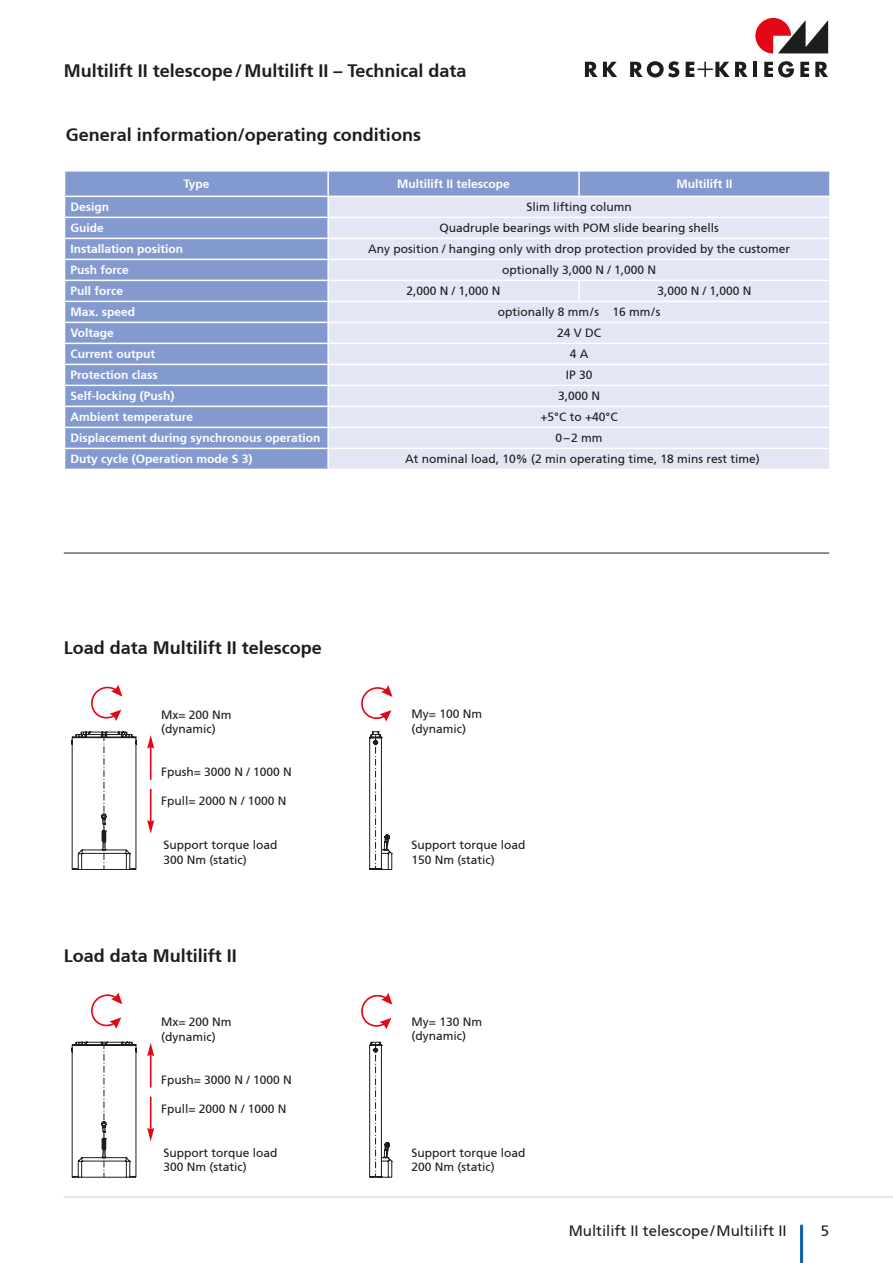
<style>
.page{position:relative;width:893px;height:1263px;background:#fff}
.page>*{position:absolute;margin:0;border:0;box-sizing:border-box;transform-origin:0 0}
.Überschrift_12P{font:700 18px "Frutiger";color:#1d1d1b}
.t1{font:15px "Frutiger";color:#1d1d1b}
.Linksbündig_7P{font:12px/14.4px "Frutiger";color:#1d1d1b}
.Tabelle_8P_zentriert{font:12px "Frutiger";color:#1d1d1b}
.Tabelle_8P_zentriert-2{font:700 12px "Frutiger";color:#fff}
.Tabelle_8P_linksbünd{font:700 12px "Frutiger";color:#fff}
.Tabelle_8P_linksbünd-2{font:12px "Frutiger";color:#1d1d1b}
</style>
<div class="page">
<svg style="left:585px;top:62px;width:32px;height:15px"></svg>
<svg style="left:630px;top:61px;width:49px;height:16px"></svg>
<hr style="left:753px;top:62px;width:4px;height:15px;background:#1d1d1b">
<svg style="left:764px;top:61px;width:30px;height:16px"></svg>
<svg style="left:800px;top:62px;width:9px;height:15px"></svg>
<svg style="left:815px;top:62px;width:13px;height:15px"></svg>
<svg style="left:686px;top:62px;width:62px;height:15px"></svg>
<svg style="left:755px;top:18px;width:73px;height:36px"></svg>
<hr style="left:800px;top:1225px;width:3px;height:38px;background:#1260ab">
<hr style="left:64px;top:1196px;width:829px;height:2px;background:#d8ddf1">
<hr style="left:0;top:0;width:1px;height:77px;background:#575756">
<hr style="left:150px;top:1049px;width:2px;height:38px;background:#e30614">
<svg style="left:147px;top:1043px;width:7px;height:13px"></svg>
<hr style="left:150px;top:1097px;width:2px;height:38px;background:#e30614">
<svg style="left:147px;top:1127px;width:7px;height:14px"></svg>
<svg style="left:91px;top:992px;width:31px;height:37px"></svg>
<svg style="left:71px;top:1042px;width:66px;height:135px"></svg>
<svg style="left:369px;top:1042px;width:24px;height:136px"></svg>
<svg style="left:361px;top:993px;width:31px;height:36px"></svg>
<hr style="left:64px;top:553px;width:765px;height:1px;background:#1d1d1b">
<hr style="left:150px;top:741px;width:2px;height:39px;background:#e30614">
<svg style="left:147px;top:735px;width:7px;height:14px"></svg>
<hr style="left:150px;top:789px;width:2px;height:38px;background:#e30614">
<svg style="left:147px;top:820px;width:7px;height:14px"></svg>
<svg style="left:91px;top:685px;width:31px;height:36px"></svg>
<svg style="left:71px;top:731px;width:66px;height:139px"></svg>
<svg style="left:369px;top:731px;width:24px;height:139px"></svg>
<svg style="left:361px;top:685px;width:31px;height:37px"></svg>
<svg style="left:65px;top:172px;width:764px;height:297px;background:#849cd0"></svg>
<div style="left:329px;top:197px;width:500px;height:272px;background:#e3e6f5"></div>
<hr style="left:327px;top:172px;width:2px;height:24px;background:#fff">
<hr style="left:578px;top:172px;width:2px;height:24px;background:#fff">
<hr style="left:64px;top:196px;width:264px;height:1px;background:#fff">
<hr style="left:328px;top:196px;width:251px;height:1px;background:#fff">
<hr style="left:327px;top:197px;width:2px;height:20px;background:#fff">
<hr style="left:579px;top:196px;width:252px;height:1px;background:#fff">
<hr style="left:64px;top:217px;width:264px;height:1px;background:#fff">
<hr style="left:328px;top:217px;width:251px;height:1px;background:#fff">
<hr style="left:327px;top:218px;width:2px;height:20px;background:#fff">
<hr style="left:579px;top:217px;width:252px;height:1px;background:#fff">
<hr style="left:64px;top:238px;width:264px;height:1px;background:#fff">
<hr style="left:328px;top:238px;width:251px;height:1px;background:#fff">
<hr style="left:327px;top:239px;width:2px;height:20px;background:#fff">
<hr style="left:579px;top:238px;width:252px;height:1px;background:#fff">
<hr style="left:64px;top:259px;width:264px;height:1px;background:#fff">
<hr style="left:328px;top:259px;width:251px;height:1px;background:#fff">
<hr style="left:327px;top:260px;width:2px;height:20px;background:#fff">
<hr style="left:579px;top:259px;width:252px;height:1px;background:#fff">
<hr style="left:64px;top:280px;width:264px;height:1px;background:#fff">
<hr style="left:328px;top:280px;width:251px;height:1px;background:#fff">
<hr style="left:327px;top:281px;width:2px;height:20px;background:#fff">
<hr style="left:579px;top:280px;width:252px;height:1px;background:#fff">
<hr style="left:578px;top:281px;width:2px;height:20px;background:#fff">
<hr style="left:64px;top:301px;width:264px;height:1px;background:#fff">
<hr style="left:328px;top:301px;width:251px;height:1px;background:#fff">
<hr style="left:327px;top:302px;width:2px;height:20px;background:#fff">
<hr style="left:579px;top:301px;width:252px;height:1px;background:#fff">
<hr style="left:64px;top:322px;width:264px;height:1px;background:#fff">
<hr style="left:328px;top:322px;width:251px;height:1px;background:#fff">
<hr style="left:327px;top:323px;width:2px;height:20px;background:#fff">
<hr style="left:579px;top:322px;width:252px;height:1px;background:#fff">
<hr style="left:64px;top:343px;width:264px;height:1px;background:#fff">
<hr style="left:328px;top:343px;width:251px;height:1px;background:#fff">
<hr style="left:327px;top:344px;width:2px;height:20px;background:#fff">
<hr style="left:579px;top:343px;width:252px;height:1px;background:#fff">
<hr style="left:64px;top:364px;width:264px;height:1px;background:#fff">
<hr style="left:328px;top:364px;width:251px;height:1px;background:#fff">
<hr style="left:327px;top:365px;width:2px;height:20px;background:#fff">
<hr style="left:579px;top:364px;width:252px;height:1px;background:#fff">
<hr style="left:64px;top:385px;width:264px;height:1px;background:#fff">
<hr style="left:328px;top:385px;width:251px;height:1px;background:#fff">
<hr style="left:327px;top:386px;width:2px;height:20px;background:#fff">
<hr style="left:579px;top:385px;width:252px;height:1px;background:#fff">
<hr style="left:64px;top:406px;width:264px;height:1px;background:#fff">
<hr style="left:328px;top:406px;width:251px;height:1px;background:#fff">
<hr style="left:327px;top:407px;width:2px;height:20px;background:#fff">
<hr style="left:579px;top:406px;width:252px;height:1px;background:#fff">
<hr style="left:64px;top:427px;width:264px;height:1px;background:#fff">
<hr style="left:328px;top:427px;width:251px;height:1px;background:#fff">
<hr style="left:327px;top:428px;width:2px;height:20px;background:#fff">
<hr style="left:579px;top:427px;width:252px;height:1px;background:#fff">
<hr style="left:64px;top:448px;width:264px;height:1px;background:#fff">
<svg style="left:64px;top:195px;width:1px;height:274px"></svg>
<hr style="left:328px;top:448px;width:251px;height:1px;background:#fff">
<hr style="left:327px;top:449px;width:2px;height:20px;background:#fff">
<hr style="left:579px;top:448px;width:252px;height:1px;background:#fff">
<p class="Überschrift_12P" style="left:64px;top:60px;width:404px">Multilift II telescope/Multilift II – Technical data</p>
<p class="Überschrift_12P" style="left:66px;top:124px;width:357px">General information/operating conditions</p>
<p class="Tabelle_8P_linksbünd" style="left:183px;top:177px;width:28px">Type</p>
<p class="Tabelle_8P_linksbünd" style="left:397px;top:177px;width:114px">Multilift II telescope</p>
<p class="Tabelle_8P_linksbünd" style="left:676px;top:177px;width:58px">Multilift II</p>
<p class="Tabelle_8P_linksbünd" style="left:71px;top:200px;width:40px">Design</p>
<p class="Tabelle_8P_linksbünd-2" style="left:526px;top:200px;width:107px">Slim lifting column</p>
<p class="Tabelle_8P_zentriert-2" style="left:71px;top:221px;width:35px">Guide</p>
<p class="Tabelle_8P_zentriert" style="left:439px;top:221px;width:281px">Quadruple bearings with POM slide bearing shells</p>
<p class="Tabelle_8P_zentriert-2" style="left:71px;top:242px;width:114px">Installation position</p>
<p class="Tabelle_8P_zentriert" style="left:368px;top:242px;width:424px">Any position / hanging only with drop protection provided by the customer</p>
<p class="Tabelle_8P_zentriert-2" style="left:71px;top:263px;width:60px">Push force</p>
<p class="Tabelle_8P_zentriert" style="left:502px;top:263px;width:156px">optionally 3,000 N / 1,000 N</p>
<p class="Tabelle_8P_zentriert-2" style="left:71px;top:284px;width:54px">Pull force</p>
<p class="Tabelle_8P_zentriert" style="left:407px;top:284px;width:96px">2,000 N / 1,000 N</p>
<p class="Tabelle_8P_zentriert" style="left:657px;top:284px;width:96px">3,000 N / 1,000 N</p>
<p class="Tabelle_8P_zentriert-2" style="left:71px;top:305px;width:66px">Max. speed</p>
<p class="Tabelle_8P_zentriert" style="left:498px;top:305px;width:164px">optionally 8 mm/s 16 mm/s</p>
<p class="Tabelle_8P_zentriert-2" style="left:71px;top:326px;width:45px">Voltage</p>
<p class="Tabelle_8P_linksbünd-2" style="left:557px;top:326px;width:46px">24 V DC</p>
<p class="Tabelle_8P_zentriert-2" style="left:71px;top:347px;width:86px">Current output</p>
<p class="Tabelle_8P_linksbünd-2" style="left:570px;top:347px;width:20px">4 A</p>
<p class="Tabelle_8P_zentriert-2" style="left:71px;top:368px;width:89px">Protection class</p>
<p class="Tabelle_8P_linksbünd-2" style="left:566px;top:368px;width:28px">IP 30</p>
<p class="Tabelle_8P_zentriert-2" style="left:71px;top:389px;width:106px">Self-locking (Push)</p>
<p class="Tabelle_8P_zentriert" style="left:558px;top:389px;width:44px">3,000 N</p>
<p class="Tabelle_8P_zentriert-2" style="left:71px;top:410px;width:124px">Ambient temperature</p>
<p class="Tabelle_8P_zentriert" style="left:540px;top:410px;width:79px">+5°C to +40°C</p>
<p class="Tabelle_8P_zentriert-2" style="left:71px;top:431px;width:251px">Displacement during synchronous operation</p>
<p class="Tabelle_8P_zentriert" style="left:556px;top:431px;width:49px">0–2 mm</p>
<p class="Tabelle_8P_linksbünd" style="left:71px;top:452px;width:184px">Duty cycle (Operation mode S 3)</p>
<p class="Tabelle_8P_zentriert" style="left:405px;top:452px;width:356px">At nominal load, 10% (2 min operating time, 18 mins rest time)</p>
<p class="Überschrift_12P" style="left:64px;top:637px;width:260px">Load data Multilift II telescope</p>
<p class="Linksbündig_7P" style="left:161px;top:707px;width:72px">Mx= 200 Nm</p>
<p class="Linksbündig_7P" style="left:161px;top:722px;width:56px">(dynamic)</p>
<p class="Linksbündig_7P" style="left:161px;top:765px;width:132px">Fpush= 3000 N / 1000 N</p>
<p class="Linksbündig_7P" style="left:161px;top:794px;width:127px">Fpull= 2000 N / 1000 N</p>
<p class="Linksbündig_7P" style="left:163px;top:838px;width:116px">Support torque load<br>300 Nm (static)</p>
<p class="Überschrift_12P" style="left:64px;top:945px;width:175px">Load data Multilift II</p>
<p class="Linksbündig_7P" style="left:161px;top:1015px;width:72px">Mx= 200 Nm</p>
<p class="Linksbündig_7P" style="left:161px;top:1029px;width:56px">(dynamic)</p>
<p class="Linksbündig_7P" style="left:161px;top:1073px;width:132px">Fpush= 3000 N / 1000 N</p>
<p class="Linksbündig_7P" style="left:161px;top:1101px;width:127px">Fpull= 2000 N / 1000 N</p>
<p class="Linksbündig_7P" style="left:163px;top:1145px;width:116px">Support torque load<br>300 Nm (static)</p>
<p class="Linksbündig_7P" style="left:412px;top:707px;width:72px">My= 100 Nm</p>
<p class="Linksbündig_7P" style="left:412px;top:721px;width:56px">(dynamic)</p>
<p class="Linksbündig_7P" style="left:411px;top:838px;width:116px">Support torque load<br>150 Nm (static)</p>
<p class="Linksbündig_7P" style="left:412px;top:1014px;width:72px">My= 130 Nm</p>
<p class="Linksbündig_7P" style="left:412px;top:1029px;width:56px">(dynamic)</p>
<p class="Linksbündig_7P" style="left:411px;top:1145px;width:116px">Support torque load<br>200 Nm (static)</p>
<p class="t1" style="left:569px;top:1222px;width:219px">Multilift II telescope/Multilift II</p>
<p class="t1" style="left:821px;top:1222px;width:10px">5</p>
</div>
